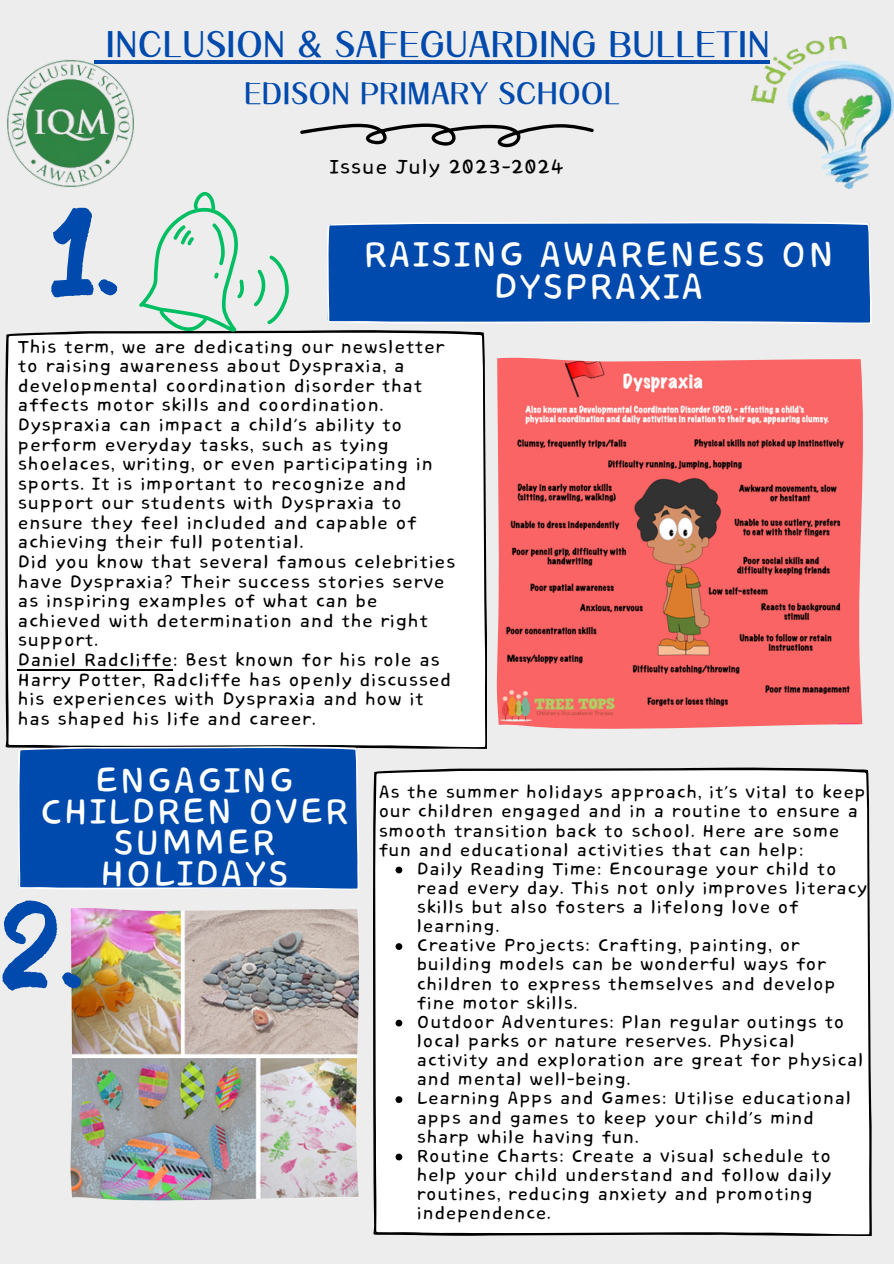
<style>
.page{position:relative;width:894px;height:1264px;background:#fff}
.page>*{position:absolute;margin:0;border:0;box-sizing:border-box;transform-origin:0 0}
.t1{font:120px "Bosk";color:#004aad}
.t2{font:45.75px "Core Bandi Face";color:#fff}
.t3{font:900 38.55px "Canva Endeavor";color:#004aad}
.t4{font:900 32.55px "Canva Endeavor";color:#004aad}
.t5{font:25.5px "Core Bandi Face";color:#000}
.t6{font:22.8px/19.6px "Core Bandi Face";color:#000}
.t7{font:22.5px/19.2px "Core Bandi Face";color:#000}
</style>
<div class="page">
<div style="left:0;top:0;width:893px;height:1263px;background:#ededed"></div>
<div style="left:5px;top:330px;width:482px;height:419px;background:#fff"></div>
<img style="left:496px;top:358px;width:366px;height:371px">
<svg style="left:137px;top:192px;width:158px;height:142px"></svg>
<div style="left:327px;top:222px;width:544px;height:102px;background:#004aad"></div>
<div style="left:373px;top:767px;width:497px;height:469px;background:#fff"></div>
<img style="left:71px;top:908px;width:288px;height:292px">
<div style="left:18px;top:746px;width:341px;height:143px;background:#004aad"></div>
<svg style="left:300px;top:123px;width:293px;height:24px"></svg>
<img style="left:751px;top:36px;width:142px;height:152px">
<img style="left:6px;top:59px;width:130px;height:129px">
<svg style="left:94px;top:60px;width:11px;height:3px"></svg>
<hr style="left:105px;top:60px;width:664px;height:3px;background:#004aad">
<svg style="left:395px;top:866px;width:7px;height:7px"></svg>
<svg style="left:395px;top:943px;width:7px;height:6px"></svg>
<svg style="left:395px;top:1019px;width:7px;height:7px"></svg>
<svg style="left:395px;top:1096px;width:7px;height:6px"></svg>
<svg style="left:395px;top:1153px;width:7px;height:7px"></svg>
<hr style="left:18px;top:669px;width:155px;height:1px;background:#000">
<p class="t3" style="left:105px;top:22px;width:665px">INCLUSION &amp; SAFEGUARDING BULLETIN</p>
<h5 class="t4" style="left:244px;top:75px;width:378px">EDISON PRIMARY SCHOOL</h5>
<h2 class="t1" style="left:49px;top:205px;width:72px">1.</h2>
<p class="t5" style="left:329px;top:153px;width:236px">Issue July 2023-2024</p>
<h1 class="t2" style="left:363px;top:231px;width:473px">RAISING AWARENESS ON</h1>
<h1 class="t2" style="left:493px;top:262px;width:213px">DYSPRAXIA</h1>
<p class="t6" style="left:18px;top:337px;width:428px">This term, we are dedicating our newsletter to raising awareness about Dyspraxia, a developmental coordination disorder that affects motor skills and coordination.<br>Dyspraxia can impact a child's ability to perform everyday tasks, such as tying shoelaces, writing, or even participating in sports. It is important to recognize and support our students with Dyspraxia to ensure they feel included and capable of achieving their full potential.</p>
<p class="t6" style="left:18px;top:553px;width:439px">Did you know that several famous celebrities have Dyspraxia? Their success stories serve as inspiring examples of what can be achieved with determination and the right support.</p>
<p class="t6" style="left:18px;top:651px;width:435px">Daniel Radcliffe: Best known for his role as Harry Potter, Radcliffe has openly discussed his experiences with Dyspraxia and how it has shaped his life and career.</p>
<p class="t2" style="left:95px;top:756px;width:202px">ENGAGING</p>
<p class="t2" style="left:40px;top:787px;width:312px">CHILDREN OVER</p>
<p class="t2" style="left:113px;top:818px;width:166px">SUMMER</p>
<p class="t2" style="left:100px;top:850px;width:191px">HOLIDAYS</p>
<p class="t1" style="left:0;top:898px;width:85px">2.</p>
<p class="t7" style="left:378px;top:783px;width:489px">As the summer holidays approach, it's vital to keep our children engaged and in a routine to ensure a smooth transition back to school. Here are some fun and educational activities that can help:</p>
<p class="t7" style="left:417px;top:860px;width:452px">Daily Reading Time: Encourage your child to read every day. This not only improves literacy skills but also fosters a lifelong love of learning.</p>
<p class="t7" style="left:417px;top:936px;width:421px">Creative Projects: Crafting, painting, or building models can be wonderful ways for children to express themselves and develop fine motor skills.</p>
<p class="t7" style="left:417px;top:1013px;width:448px">Outdoor Adventures: Plan regular outings to local parks or nature reserves. Physical activity and exploration are great for physical and mental well-being.</p>
<h2 class="t7" style="left:417px;top:1089px;width:436px">Learning Apps and Games: Utilise educational apps and games to keep your child's mind sharp while having fun.</h2>
<p class="t7" style="left:417px;top:1146px;width:416px">Routine Charts: Create a visual schedule to help your child understand and follow daily routines, reducing anxiety and promoting independence.</p>
</div>
